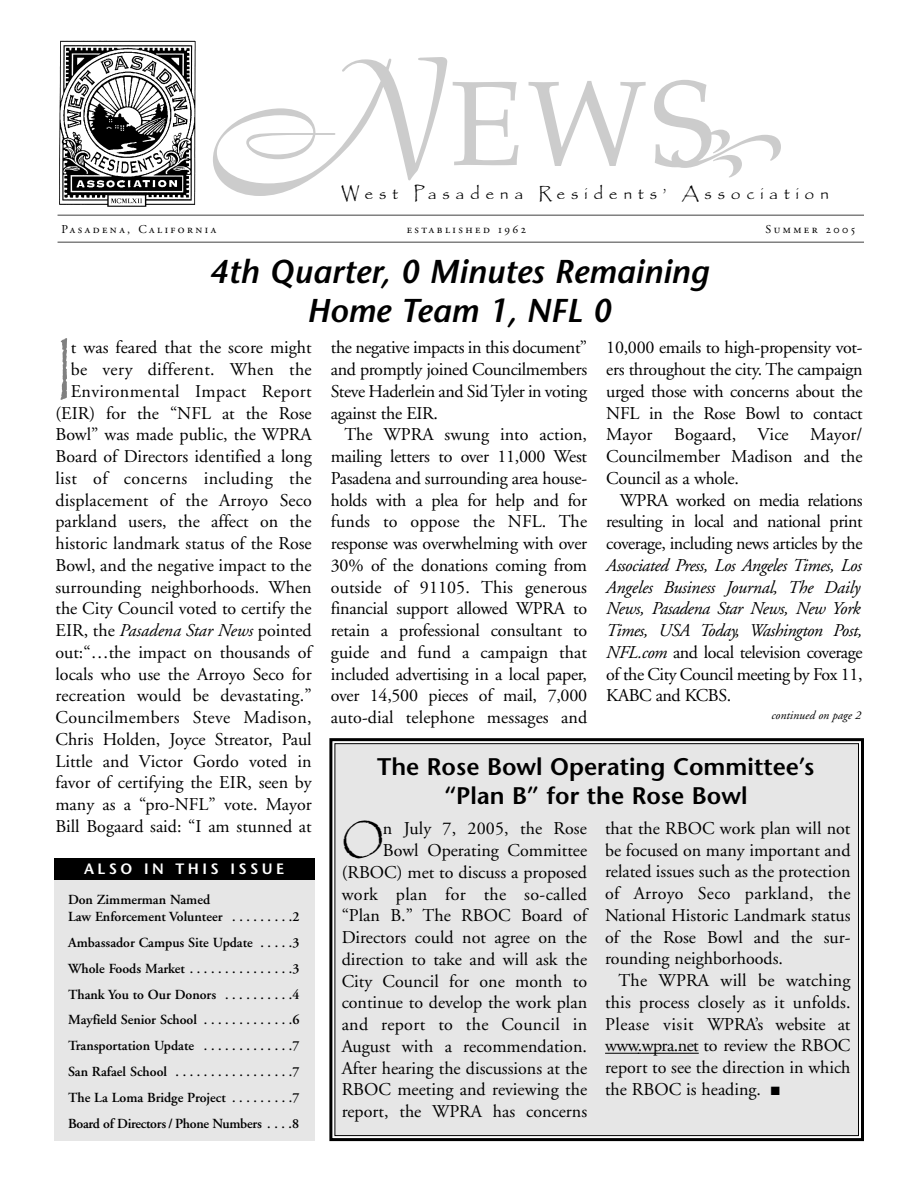
<style>
.page{position:relative;width:918px;height:1188px;background:#fff}
.page>*{position:absolute;margin:0;border:0;box-sizing:border-box;transform-origin:0 0}
.t1{font:120px "Palatino SC";color:#ccc}
.t2{font:76.2px "Papyrus ICG";color:#808080}
.t3{font:46.35px "Papyrus ICG";color:#000}
.t4{font:italic 600 33px/39px "Stone Sans";color:#000;text-align:center}
.t5{font:600 24px/28.5px "Stone Sans";color:#000;text-align:center}
.t6{font:21px "Papyrus ICG";letter-spacing:.265em;color:#000}
.t7{font:18px/21.8px "Adobe Garamond";color:#000;text-align:justify}
.t8{font:italic 18px/21.8px "Adobe Garamond";letter-spacing:-.025em;color:#000;text-align:justify}
.t9{font:600 15px "Stone Sans";letter-spacing:.23em;color:#fff}
.t10{font:600 13.8px/26px "Adobe Garamond";color:#000}
.t11{font:12px "Adobe Garamond Regular SC";letter-spacing:.205em;color:#000}
.t12{font:italic 12px "Adobe Garamond";color:#000}
.s1{font-family:"Boulevard";font-size:159px}
.s2{font-style:italic}
.s3{font-style:normal}
</style>
<div class="page">
<div style="left:335px;top:744px;width:523px;height:391px;background:#e6e6e6"></div>
<div style="left:329px;top:738px;width:535px;height:403px;border:3px solid #000"></div>
<div style="left:54px;top:878px;width:261px;height:263px;background:#e6e6e6"></div>
<div style="left:54px;top:858px;width:261px;height:22px;background:#000"></div>
<img style="left:59px;top:40px;width:137px;height:167px">
<hr style="left:58px;top:214px;width:806px;height:2px;background:#808080">
<hr style="left:58px;top:241px;width:806px;height:2px;background:#808080">
<hr style="left:605px;top:1053px;width:34px;height:1px;background:#000">
<hr style="left:638px;top:1053px;width:61px;height:1px;background:#000">
<h1 class="t1" style="left:211px;top:78px;width:505px"><span class="s1">N</span>EWS</h1>
<p class="t6" style="left:341px;top:180px;width:489px">West Pasadena Residents’ Association</p>
<p class="t11" style="left:62px;top:225px;width:156px">Pasadena, California</p>
<p class="t11" style="left:407px;top:225px;width:121px">established 1962</p>
<p class="t11" style="left:765px;top:225px;width:91px">Summer 2005</p>
<h3 class="t4" style="left:209px;top:255px;width:501px">4th Quarter, 0 Minutes Remaining<br>Home Team 1, NFL 0</h3>
<h2 class="t2" style="left:56px;top:319px;width:19px">I</h2>
<p class="t7" style="left:55px;top:338px;width:258px;text-align:right">t was feared that the score might be very different. When the<br>Environmental Impact Report (EIR) for the “NFL at the Rose<br>Bowl” was made public, the WPRA<br>Board of Directors identified a long list of concerns including the displacement of the Arroyo Seco parkland users, the affect on the historic landmark status of the Rose<br>Bowl, and the negative impact to the surrounding neighborhoods. When the City Council voted to certify the<br>EIR, the <span class="s2">Pasadena Star News</span> pointed out:“…the impact on thousands of locals who use the Arroyo Seco for recreation would be devastating.”<br>Councilmembers Steve Madison,<br>Chris Holden, Joyce Streator, Paul<br>Little and Victor Gordo voted in favor of certifying the EIR, seen by many as a “pro-NFL” vote. Mayor<br>Bill Bogaard said: “I am stunned at</p>
<p class="t7" style="left:331px;top:338px;width:258px">the negative impacts in this document” and promptly joined Councilmembers Steve Haderlein and Sid Tyler in voting against the EIR.</p>
<p class="t7" style="left:606px;top:338px;width:258px">10,000 emails to high-propensity vot&shy;ers throughout the city. The campaign urged those with concerns about the NFL in the Rose Bowl to contact Mayor Bogaard, Vice Mayor/ Councilmember Madison and the Council as a whole.</p>
<p class="t7" style="left:606px;top:491px;width:258px;text-indent:14px">WPRA worked on media relations resulting in local and national print coverage, including news articles by the</p>
<p class="t8" style="left:606px;top:556px;width:258px">Associated Press, Los Angeles Times, Los Angeles Business Journal, The Daily News, Pasadena Star News, New York Times, USA Today, Washington Post, NFL.com <span class="s3">and local television coverage of the City Council meeting by Fox 11, KABC and KCBS.</span></p>
<p class="t7" style="left:331px;top:425px;width:258px;text-indent:14px">The WPRA swung into action, mailing letters to over 11,000 West Pasadena and surrounding area house&shy;holds with a plea for help and for funds to oppose the NFL. The response was overwhelming with over 30% of the donations coming from outside of 91105. This generous financial support allowed WPRA to retain a professional consultant to guide and fund a campaign that included advertising in a local paper, over 14,500 pieces of mail, 7,000 auto-dial telephone messages and</p>
<p class="t12" style="left:772px;top:711px;width:91px">continued on page 2</p>
<h3 class="t5" style="left:377px;top:755px;width:439px">The Rose Bowl Operating Committee’s “Plan B” for the Rose Bowl</h3>
<h3 class="t3" style="left:342px;top:809px;width:44px">O</h3>
<p class="t7" style="left:342px;top:819px;width:247px;text-align:right">n July 7, 2005, the Rose<br>Bowl Operating Committee (RBOC) met to discuss a proposed work plan for the so-called “Plan B.” The RBOC Board of<br>Directors could not agree on the direction to take and will ask the<br>City Council for one month to continue to develop the work plan and report to the Council in<br>August with a recommendation.<br>After hearing the discussions at the<br>RBOC meeting and reviewing the report, the WPRA has concerns</p>
<p class="t7" style="left:605px;top:819px;width:247px">that the RBOC work plan will not be focused on many important and related issues such as the protection of Arroyo Seco parkland, the National Historic Landmark status of the Rose Bowl and the sur&shy;rounding neighborhoods.</p>
<p class="t9" style="left:84px;top:863px;width:202px">ALSO IN THIS ISSUE</p>
<p class="t10" style="left:68px;top:892px;width:233px;line-height:17.2px">Don Zimmerman Named<br>Law Enforcement Volunteer . . . . . . . . .2</p>
<p class="t10" style="left:68px;top:931px;width:233px;text-align:justify">Ambassador Campus Site Update . . . . .3<br>Whole Foods Market . . . . . . . . . . . . . . .3<br>Thank You to Our Donors . . . . . . . . . .4<br>Mayfield Senior School . . . . . . . . . . . . .6<br>Transportation Update . . . . . . . . . . . . .7<br>San Rafael School . . . . . . . . . . . . . . . . .7<br>The La Loma Bridge Project . . . . . . . . .7<br>Board of Directors / Phone Numbers . . . .8</p>
<p class="t7" style="left:605px;top:971px;width:247px;text-indent:14px">The WPRA will be watching this process closely as it unfolds.<br>Please visit WPRA’s website at www.wpra.net to review the RBOC report to see the direction in which the RBOC is heading. ■</p>
</div>
